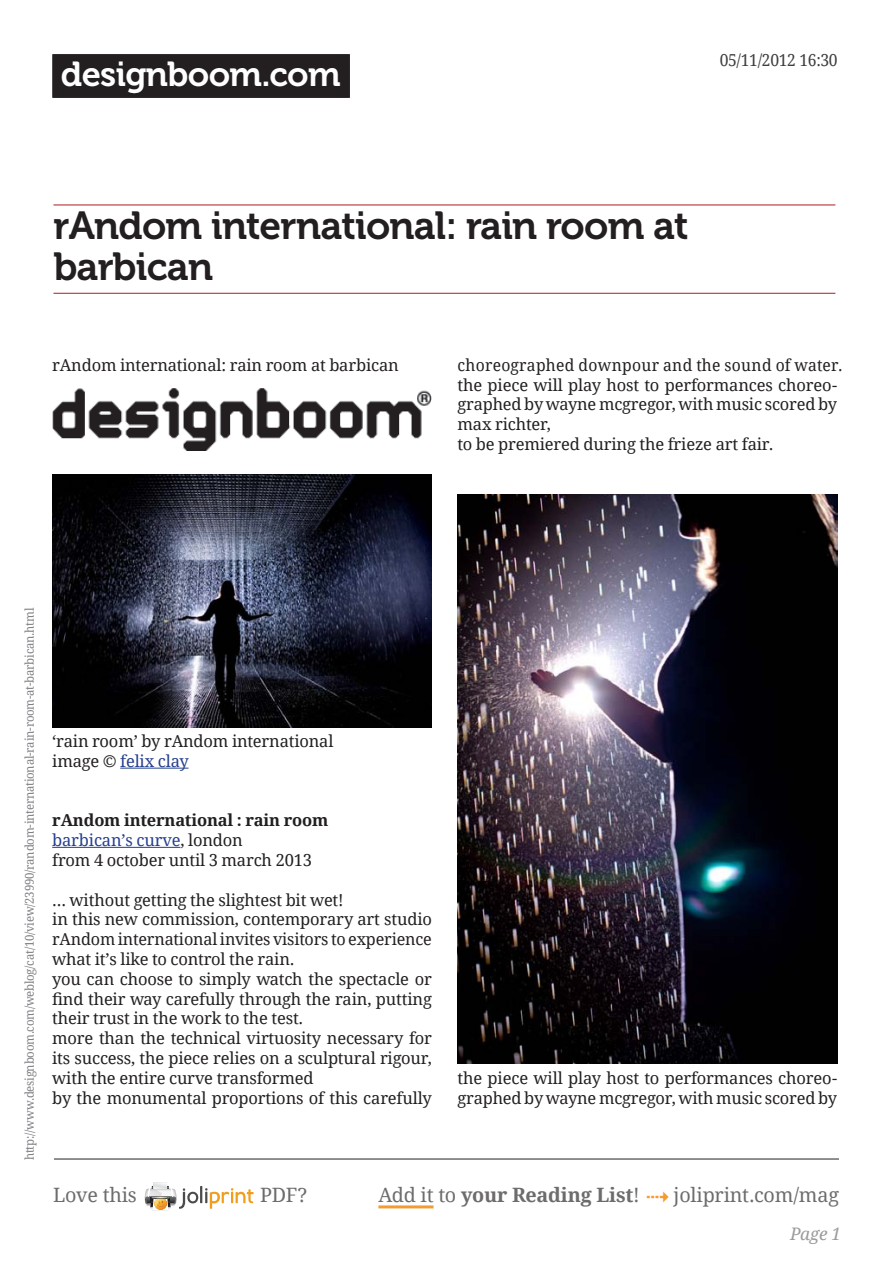
<style>
.page{position:relative;width:893px;height:1263px;background:#fff}
.page>*{position:absolute;margin:0;border:0;box-sizing:border-box;transform-origin:0 0}
.t1{font:39px/40.5px "Museo 700";letter-spacing:-.02em;color:#231f20}
.t2{font:34.5px "Museo 700";letter-spacing:-.02em;color:#fff}
.t3{font:19.8px "Droid Serif";letter-spacing:-.01em;color:#6e6b6c}
.t4{font:italic 17.25px "Droid Serif";color:#9d9a9b}
.t5{font:16.5px/19.8px "Droid Serif";letter-spacing:-.01em;color:#231f20}
.t6{font:16.5px/19.8px "Droid Serif";letter-spacing:-.01em;color:#231f20;scale:.95 1}
.t7{font:16.5px "Droid Serif";letter-spacing:-.02em;color:#3c3e40;scale:.95 1}
.t8{font:12px "Droid Serif";letter-spacing:-.02em;color:#808185;scale:.95 1}
.s1{color:#253f8e}
.s2{font-weight:700}
.s3{color:#f49c30}
</style>
<div class="page">
<hr style="left:378px;top:1205px;width:56px;height:3px;background:#f49c30">
<svg style="left:145px;top:1182px;width:109px;height:29px"></svg>
<hr style="left:54px;top:1158px;width:785px;height:1px;background:#231f20">
<div style="left:52px;top:54px;width:298px;height:44px;background:#231f20"></div>
<hr style="left:53px;top:204px;width:782px;height:1px;background:#b0272a">
<hr style="left:53px;top:293px;width:782px;height:1px;background:#b0272a">
<hr style="left:120px;top:768px;width:68px;height:1px;background:#253f8e">
<hr style="left:52px;top:847px;width:128px;height:1px;background:#253f8e">
<img style="left:52px;top:388px;width:380px;height:62px">
<img style="left:52px;top:474px;width:380px;height:253px">
<img style="left:457px;top:494px;width:380px;height:570px">
<h2 class="t2" style="left:61px;top:55px;width:281px">designboom.com</h2>
<p class="t7" style="left:720px;top:50px;width:126px">05/11/2012 16:30</p>
<h1 class="t1" style="left:53px;top:206px;width:637px">rAndom international: rain room at barbican</h1>
<p class="t5" style="left:52px;top:355px;width:348px">rAndom international: rain room at barbican</p>
<p class="t6" style="left:457px;top:355px;width:407px">choreographed downpour and the sound of water. the piece will play host to performances choreo&shy;graphed by wayne mcgregor, with music scored by max richter,<br>to be premiered during the frieze art fair.</p>
<p class="t8" style="left:22px;top:1160px;width:583px;rotate:-90deg">http://www.designboom.com/weblog/cat/10/view/23990/random-international-rain-room-at-barbican.html</p>
<p class="t5" style="left:52px;top:731px;width:283px">‘rain room’ by rAndom international image © <span class="s1">felix clay</span></p>
<p class="t5" style="left:52px;top:811px;width:278px"><span class="s2">rAndom international : rain room </span><span class="s1">barbican’s curve</span>, london<br>from 4 october until 3 march 2013</p>
<p class="t5" style="left:52px;top:890px;width:381px">... without getting the slightest bit wet!<br>in this new commission, contemporary art studio rAndom international invites visitors to experience what it’s like to control the rain.<br>you can choose to simply watch the spectacle or find their way carefully through the rain, putting their trust in the work to the test.<br>more than the technical virtuosity necessary for its success, the piece relies on a sculptural rigour, with the entire curve transformed<br>by the monumental proportions of this carefully</p>
<p class="t5" style="left:457px;top:1068px;width:381px">the piece will play host to performances choreo&shy;graphed by wayne mcgregor, with music scored by</p>
<p class="t3" style="left:53px;top:1183px;width:85px">Love this</p>
<p class="t3" style="left:260px;top:1183px;width:49px">PDF?</p>
<p class="t3" style="left:378px;top:1183px;width:462px">Add it to <span class="s2">your Reading List</span>! <span class="s3">✔</span> joliprint.com/mag</p>
<p class="t4" style="left:790px;top:1223px;width:52px">Page 1</p>
</div>
